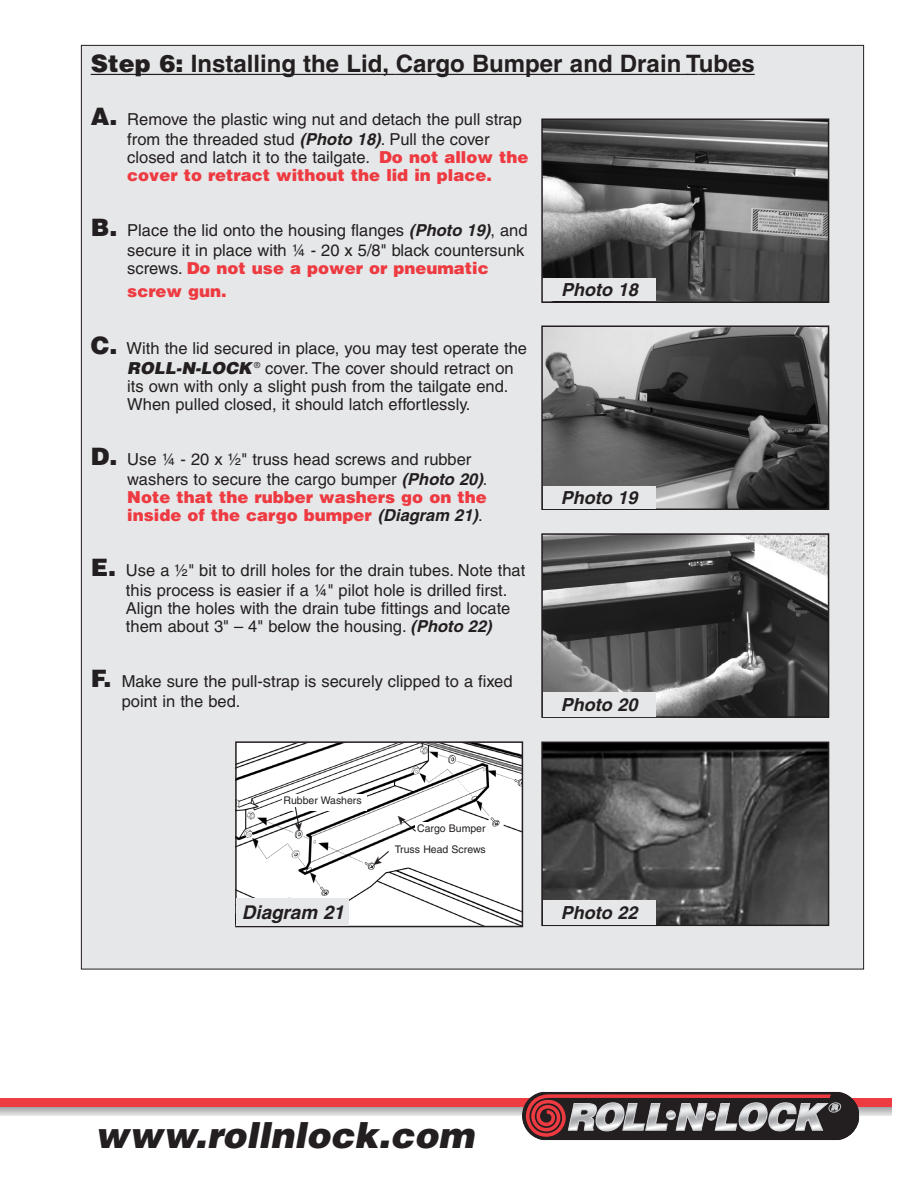
<style>
.page{position:relative;width:918px;height:1188px;background:#fff}
.page>*{position:absolute;margin:0;border:0;box-sizing:border-box;transform-origin:0 0}
.t1{font:italic 900 36px "Helvetica";color:#231f20}
.t2{font:700 24px "Helvetica";color:#231f20}
.t3{font:italic 700 18.9px "Helvetica";color:#231f20}
.t4{font:italic 700 18px "Helvetica";color:#231f20}
.t5{font:16.5px/20.1px "Helvetica";color:#231f20}
.t6{font:900 16.5px/18px "Helvetica";color:#ee3a41}
.t7{font:10.5px "Helvetica";color:#231f20}
.s1{font-weight:900}
.s2{font-weight:900;font-size:24px}
.s3{font-weight:700;font-style:italic}
.s4{font-weight:400;color:#231f20}
.s5{font-weight:900;font-style:italic}
.s6{font-weight:700;font-style:italic;color:#231f20}
</style>
<div class="page">
<div style="left:0;top:1098px;width:891px;height:9px;background:#ee3a41"></div>
<hr style="left:0;top:1116px;width:891px;height:1px;background:#eaebec">
<hr style="left:0;top:1115px;width:891px;height:1px;background:#dcdddf">
<hr style="left:0;top:1114px;width:891px;height:1px;background:#d0d1d3">
<hr style="left:0;top:1113px;width:891px;height:1px;background:#c3c4c7">
<hr style="left:0;top:1112px;width:891px;height:1px;background:#b7b8bb">
<hr style="left:0;top:1111px;width:891px;height:1px;background:#abacb0">
<hr style="left:0;top:1110px;width:891px;height:1px;background:#9fa0a4">
<hr style="left:0;top:1109px;width:891px;height:1px;background:#939598">
<hr style="left:0;top:1108px;width:891px;height:1px;background:#87898c">
<hr style="left:0;top:1107px;width:891px;height:1px;background:#7c7e81">
<div style="left:81px;top:45px;width:783px;height:924px;background:#e6e7e9"></div>
<hr style="left:91px;top:74px;width:93px;height:1px;background:#231f20">
<hr style="left:191px;top:74px;width:198px;height:1px;background:#231f20">
<hr style="left:396px;top:74px;width:40px;height:1px;background:#231f20">
<hr style="left:435px;top:74px;width:254px;height:1px;background:#231f20">
<hr style="left:699px;top:74px;width:56px;height:1px;background:#231f20">
<svg style="left:522px;top:1092px;width:337px;height:48px;background:#725a5c"></svg>
<img style="left:544px;top:329px;width:282px;height:178px">
<div style="left:541px;top:326px;width:288px;height:184px;border:2px solid #231f20"></div>
<div style="left:543px;top:486px;width:112px;height:22px;background:#e6e7e9"></div>
<img style="left:544px;top:121px;width:282px;height:179px">
<div style="left:541px;top:118px;width:288px;height:185px;border:2px solid #231f20"></div>
<div style="left:543px;top:278px;width:113px;height:23px;background:#e6e7e9"></div>
<img style="left:238px;top:744px;width:282px;height:180px">
<div style="left:235px;top:741px;width:288px;height:186px;border:2px solid #231f20"></div>
<div style="left:237px;top:898px;width:112px;height:28px;background:#e6e7e9"></div>
<div style="left:282px;top:795px;width:85px;height:16px;background:#fff"></div>
<div style="left:416px;top:823px;width:75px;height:18px;background:#fff"></div>
<img style="left:544px;top:536px;width:282px;height:179px">
<div style="left:541px;top:533px;width:288px;height:185px;border:2px solid #231f20"></div>
<div style="left:543px;top:692px;width:112px;height:24px;background:#e6e7e9"></div>
<img style="left:544px;top:745px;width:282px;height:178px">
<div style="left:541px;top:742px;width:288px;height:184px;border:2px solid #231f20"></div>
<div style="left:543px;top:900px;width:112px;height:25px;background:#e6e7e9"></div>
<svg style="left:396px;top:813px;width:21px;height:20px"></svg>
<svg style="left:372px;top:850px;width:18px;height:18px"></svg>
<svg style="left:294px;top:807px;width:9px;height:25px"></svg>
<h2 class="t2" style="left:91px;top:55px;width:666px"><span class="s1">Step 6:</span> Installing the Lid, Cargo Bumper and Drain Tubes</h2>
<p class="t5" style="left:91px;top:110px;width:433px;text-align:center"><span class="s2">A.</span> Remove the plastic wing nut and detach the pull strap from the threaded stud <span class="s3">(Photo 18)</span>. Pull the cover</p>
<p class="t6" style="left:127px;top:149px;width:403px"><span class="s4">closed and latch it to the tailgate.</span> Do not allow the cover to retract without the lid in place.</p>
<p class="t5" style="left:91px;top:221px;width:438px;text-align:right"><span class="s2">B.</span> Place the lid onto the housing flanges <span class="s3">(Photo 19)</span>, and secure it in place with ¼ - 20 x 5/8" black countersunk</p>
<p class="t6" style="left:127px;top:258px;width:363px;line-height:23.4px"><span class="s4">screws.</span> Do not use a power or pneumatic screw gun.</p>
<p class="t5" style="left:127px;top:340px;width:401px;text-indent:-37px"><span class="s2">C.</span> With the lid secured in place, you may test operate the<br><span class="s5">ROLL-N-LOCK</span><sup>®</sup> cover. The cover should retract on</p>
<p class="t5" style="left:127px;top:379px;width:383px;line-height:18px">its own with only a slight push from the tailgate end.<br>When pulled closed, it should latch effortlessly.</p>
<p class="t5" style="left:127px;top:451px;width:362px;text-indent:-37px"><span class="s2">D.</span> Use ¼ - 20 x ½" truss head screws and rubber washers to secure the cargo bumper <span class="s3">(Photo 20)</span>.</p>
<p class="t6" style="left:127px;top:490px;width:361px">Note that the rubber washers go on the inside of the cargo bumper <span class="s6">(Diagram 21)</span><span class="s4">.</span></p>
<p class="t5" style="left:126px;top:562px;width:401px;text-indent:-35px"><span class="s2">E.</span> Use a ½" bit to drill holes for the drain tubes. Note that this process is easier if a ¼" pilot hole is drilled first.</p>
<p class="t5" style="left:126px;top:601px;width:386px;line-height:18px">Align the holes with the drain tube fittings and locate them about 3" – 4" below the housing. <span class="s3">(Photo 22)</span></p>
<p class="t5" style="left:122px;top:673px;width:392px;text-indent:-31px"><span class="s2">F.</span> Make sure the pull-strap is securely clipped to a fixed point in the bed.</p>
<p class="t4" style="left:561px;top:283px;width:82px">Photo 18</p>
<p class="t4" style="left:561px;top:491px;width:82px">Photo 19</p>
<p class="t4" style="left:561px;top:698px;width:82px">Photo 20</p>
<p class="t7" style="left:284px;top:796px;width:80px">Rubber Washers</p>
<p class="t3" style="left:242px;top:905px;width:108px">Diagram 21</p>
<p class="t7" style="left:417px;top:824px;width:70px">Cargo Bumper</p>
<p class="t7" style="left:395px;top:845px;width:92px">Truss Head Screws</p>
<p class="t4" style="left:561px;top:906px;width:82px">Photo 22</p>
<h1 class="t1" style="left:95px;top:1122px;width:386px">www.rollnlock.com</h1>
</div>
